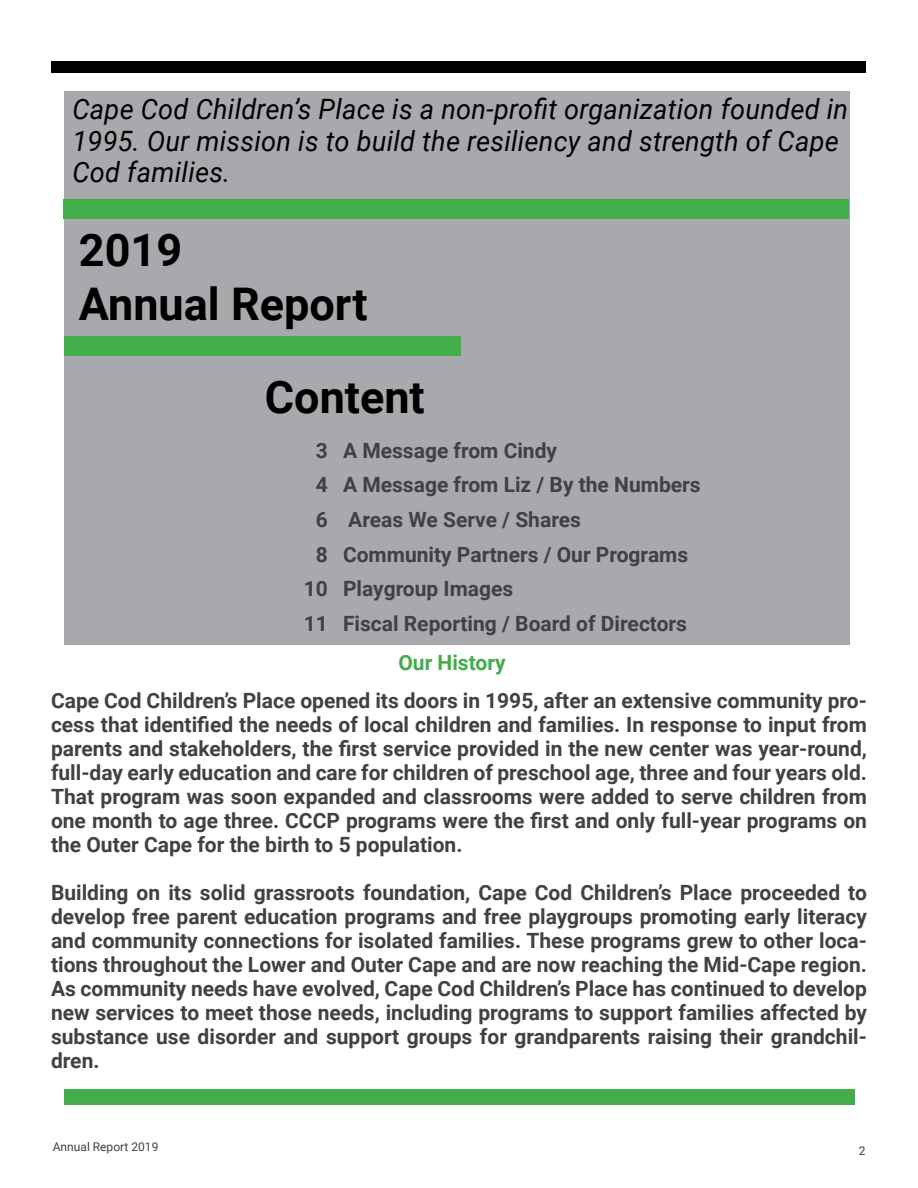
<style>
.page{position:relative;width:918px;height:1188px;background:#fff}
.page>*{position:absolute;margin:0;border:0;box-sizing:border-box;transform-origin:0 0}
.t1{font:700 45px/54px "Roboto";color:#000}
.t2{font:italic 28.05px/31.5px "Roboto";letter-spacing:.01em;color:#000;scale:.96 1}
.t3{font:700 21px/24px "Roboto";color:#414042;text-align:justify}
.t4{font:700 21px "Roboto";color:#41ad49}
.t5{font:12px "Roboto";color:#414042}
</style>
<div class="page">
<div style="left:64px;top:91px;width:785px;height:101px;background:#a7a9ac"></div>
<div style="left:51px;top:61px;width:814px;height:11px;background:#000"></div>
<div style="left:65px;top:1089px;width:790px;height:15px;background:#42ad49"></div>
<div style="left:64px;top:192px;width:785px;height:452px;background:#a7a9ac"></div>
<div style="left:64px;top:336px;width:396px;height:19px;background:#42ad49"></div>
<div style="left:63px;top:199px;width:785px;height:19px;background:#42ad49"></div>
<h2 class="t2" style="left:72px;top:92px;width:809px">Cape Cod Children’s Place is a non-profit organization founded in<br>1995. Our mission is to build the resiliency and strength of Cape<br>Cod families.</h2>
<h1 class="t1" style="left:79px;top:221px;width:290px">2019<br>Annual Report</h1>
<h1 class="t1" style="left:265px;top:369px;width:162px">Content</h1>
<p class="t3" style="left:316px;top:437px;width:14px">3</p>
<p class="t3" style="left:343px;top:437px;width:216px">A Message from Cindy</p>
<p class="t3" style="left:316px;top:472px;width:14px">4</p>
<p class="t3" style="left:343px;top:472px;width:359px">A Message from Liz / By the Numbers</p>
<p class="t3" style="left:316px;top:501px;width:14px;line-height:35.1px">6<br>8</p>
<p class="t3" style="left:348px;top:506px;width:234px">Areas We Serve / Shares</p>
<p class="t3" style="left:343px;top:541px;width:347px">Community Partners / Our Programs</p>
<p class="t3" style="left:304px;top:576px;width:26px">10</p>
<p class="t3" style="left:343px;top:576px;width:172px">Playgroup Images</p>
<p class="t3" style="left:304px;top:610px;width:26px">11</p>
<p class="t3" style="left:343px;top:610px;width:346px">Fiscal Reporting / Board of Directors</p>
<p class="t4" style="left:398px;top:647px;width:109px">Our History</p>
<p class="t3" style="left:51px;top:688px;width:817px">Cape Cod Children’s Place opened its doors in 1995, after an extensive community pro&shy;cess that identified the needs of local children and families. In response to input from parents and stakeholders, the first service provided in the new center was year-round, full-day early education and care for children of preschool age, three and four years old.<br>That program was soon expanded and classrooms were added to serve children from one month to age three. CCCP programs were the first and only full-year programs on the Outer Cape for the birth to 5 population.</p>
<p class="t3" style="left:51px;top:880px;width:817px">Building on its solid grassroots foundation, Cape Cod Children’s Place proceeded to develop free parent education programs and free playgroups promoting early literacy and community connections for isolated families. These programs grew to other loca&shy;tions throughout the Lower and Outer Cape and are now reaching the Mid-Cape region.<br>As community needs have evolved, Cape Cod Children’s Place has continued to develop new services to meet those needs, including programs to support families affected by substance use disorder and support groups for grandparents raising their grandchil&shy;dren.</p>
<p class="t5" style="left:53px;top:1138px;width:107px">Annual Report 2019</p>
<p class="t5" style="left:859px;top:1142px;width:8px">2</p>
</div>
